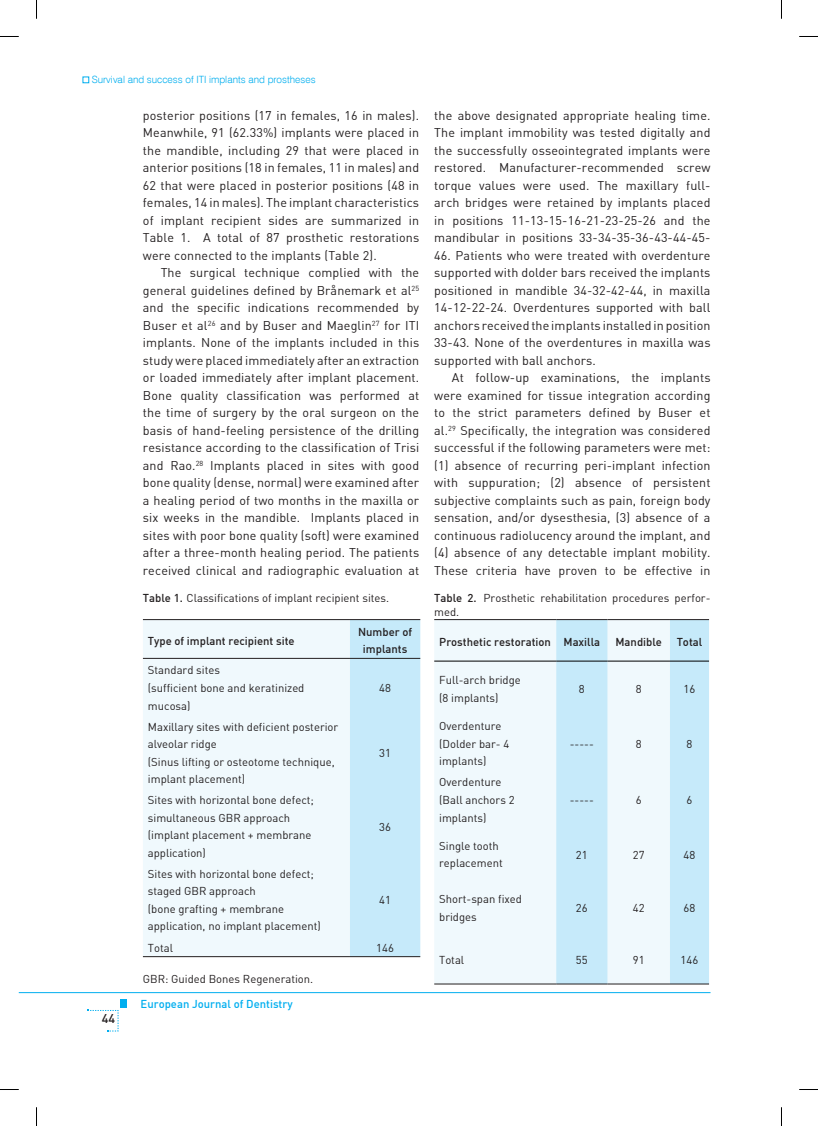
<style>
.page{position:relative;width:818px;height:1126px;background:#fff}
.page>*{position:absolute;margin:0;border:0;box-sizing:border-box;transform-origin:0 0}
.t1{font:12.5px/17.5px "Din B Regular";letter-spacing:.01em;color:#231f20;text-align:justify}
.t2{font:12.5px "Din B Medium";color:#231f20}
.t3{font:11.25px/17.5px "Din B Regular";color:#231f20}
.t4{font:11.25px/17.5px "Din B Medium";color:#231f20;text-align:center}
.t5{font:11.25px "Din B Medium";color:#00aeef}
.t6{font:300 10px "Swiss 721 BT";color:#00aeef}
.s1{font-family:"Din B Medium"}
</style>
<div class="page">
<hr style="left:19px;top:992px;width:691px;height:1px;background:#00aeef">
<div style="left:120px;top:999px;width:7px;height:8px;background:#00aeef"></div>
<svg style="left:88px;top:1009px;width:31px;height:22px"></svg>
<div style="left:143px;top:620px;width:207px;height:336px;background:#f0f9fd"></div>
<div style="left:350px;top:620px;width:70px;height:336px;background:#c6eafa"></div>
<hr style="left:143px;top:658px;width:207px;height:1px;background:#231f20">
<hr style="left:350px;top:658px;width:70px;height:1px;background:#231f20">
<hr style="left:143px;top:619px;width:207px;height:1px;background:#231f20">
<hr style="left:350px;top:619px;width:70px;height:1px;background:#231f20">
<hr style="left:143px;top:956px;width:207px;height:1px;background:#231f20">
<hr style="left:350px;top:956px;width:70px;height:1px;background:#231f20">
<div style="left:434px;top:620px;width:122px;height:363px;background:#f0f9fd"></div>
<svg style="left:556px;top:620px;width:152px;height:363px;fill:#c6eafa"></svg>
<hr style="left:434px;top:660px;width:122px;height:1px;background:#000">
<hr style="left:556px;top:660px;width:51px;height:1px;background:#000">
<hr style="left:607px;top:660px;width:62px;height:1px;background:#000">
<hr style="left:669px;top:660px;width:39px;height:1px;background:#000">
<hr style="left:434px;top:619px;width:122px;height:1px;background:#231f20">
<hr style="left:556px;top:619px;width:51px;height:1px;background:#231f20">
<hr style="left:607px;top:619px;width:62px;height:1px;background:#231f20">
<hr style="left:669px;top:619px;width:39px;height:1px;background:#231f20">
<hr style="left:434px;top:983px;width:122px;height:1px;background:#231f20">
<hr style="left:556px;top:983px;width:51px;height:1px;background:#231f20">
<hr style="left:607px;top:983px;width:62px;height:1px;background:#231f20">
<hr style="left:669px;top:983px;width:39px;height:1px;background:#231f20">
<svg style="left:83px;top:77px;width:6px;height:6px"></svg>
<svg style="left:0;top:36px;width:19px;height:1px"></svg>
<svg style="left:799px;top:36px;width:18px;height:1px"></svg>
<svg style="left:0;top:1089px;width:19px;height:1px"></svg>
<svg style="left:799px;top:1089px;width:18px;height:1px"></svg>
<svg style="left:36px;top:0;width:1px;height:19px"></svg>
<svg style="left:36px;top:1107px;width:1px;height:18px"></svg>
<p class="t6" style="left:92px;top:73px;width:225px">Survival and success of ITI implants and prostheses</p>
<p class="t1" style="left:143px;top:106px;width:278px">posterior positions (17 in females, 16 in males).<br>Meanwhile, 91 (62.33%) implants were placed in the mandible, including 29 that were placed in anterior positions (18 in females, 11 in males) and 62 that were placed in posterior positions (48 in females, 14 in males). The implant characteristics of implant recipient sides are summarized in Table 1. A total of 87 prosthetic restorations were connected to the implants (Table 2).</p>
<p class="t1" style="left:143px;top:264px;width:277px;text-indent:18px">The surgical technique complied with the general guidelines defined by Brånemark et al<sup>25 </sup>and the specific indications recommended by Buser et al<sup>26</sup> and by Buser and Maeglin<sup>27</sup> for ITI implants. None of the implants included in this study were placed immediately after an extraction or loaded immediately after implant placement.<br>Bone quality classification was performed at the time of surgery by the oral surgeon on the basis of hand-feeling persistence of the drilling resistance according to the classification of Trisi and Rao.<sup>28</sup> Implants placed in sites with good bone quality (dense, normal) were examined after a healing period of two months in the maxilla or six weeks in the mandible. Implants placed in sites with poor bone quality (soft) were examined after a three-month healing period. The patients received clinical and radiographic evaluation at</p>
<p class="t1" style="left:434px;top:106px;width:277px">the above designated appropriate healing time.<br>The implant immobility was tested digitally and the successfully osseointegrated implants were restored. Manufacturer-recommended screw torque values were used. The maxillary full&shy;arch bridges were retained by implants placed in positions 11-13-15-16-21-23-25-26 and the mandibular in positions 33-34-35-36-43-44-45-</p>
<p class="t1" style="left:434px;top:246px;width:277px">46. Patients who were treated with overdenture supported with dolder bars received the implants positioned in mandible 34-32-42-44, in maxilla 14-12-22-24. Overdentures supported with ball anchors received the implants installed in position 33-43. None of the overdentures in maxilla was supported with ball anchors.</p>
<p class="t1" style="left:434px;top:369px;width:277px;text-indent:18px">At follow-up examinations, the implants were examined for tissue integration according to the strict parameters defined by Buser et al.<sup>29</sup> Specifically, the integration was considered successful if the following parameters were met: (1) absence of recurring peri-implant infection with suppuration; (2) absence of persistent subjective complaints such as pain, foreign body sensation, and/or dysesthesia, (3) absence of a continuous radiolucency around the implant, and (4) absence of any detectable implant mobility.<br>These criteria have proven to be effective in</p>
<p class="t3" style="left:143px;top:589px;width:247px"><span class="s1">Table 1.</span> Classifications of implant recipient sites.</p>
<p class="t3" style="left:434px;top:591px;width:277px;line-height:13.5px"><span class="s1">Table 2.</span> Prosthetic rehabilitation procedures perfor&shy;med.</p>
<p class="t4" style="left:439px;top:632px;width:162px">Prosthetic restoration Maxilla</p>
<p class="t4" style="left:615px;top:632px;width:48px">Mandible</p>
<p class="t4" style="left:676px;top:632px;width:27px">Total</p>
<p class="t3" style="left:439px;top:671px;width:83px">Full-arch bridge (8 implants)</p>
<p class="t3" style="left:578px;top:680px;width:7px">8</p>
<p class="t3" style="left:635px;top:680px;width:7px">8</p>
<p class="t3" style="left:683px;top:680px;width:13px">16</p>
<p class="t3" style="left:439px;top:717px;width:72px">Overdenture (Dolder bar- 4 implants)</p>
<p class="t4" style="left:148px;top:631px;width:148px">Type of implant recipient site</p>
<p class="t4" style="left:358px;top:622px;width:56px">Number of implants</p>
<p class="t3" style="left:148px;top:661px;width:158px">Standard sites<br>(sufficient bone and keratinized mucosa)</p>
<p class="t3" style="left:379px;top:679px;width:13px">48</p>
<p class="t3" style="left:148px;top:717px;width:192px">Maxillary sites with deficient posterior alveolar ridge<br>(Sinus lifting or osteotome technique, implant placement)</p>
<p class="t3" style="left:569px;top:734px;width:25px">-----</p>
<p class="t3" style="left:635px;top:734px;width:7px">8</p>
<p class="t3" style="left:686px;top:734px;width:7px">8</p>
<p class="t3" style="left:379px;top:743px;width:13px">31</p>
<p class="t3" style="left:439px;top:773px;width:77px">Overdenture (Ball anchors 2 implants)</p>
<p class="t3" style="left:569px;top:790px;width:25px">-----</p>
<p class="t3" style="left:635px;top:790px;width:7px">6</p>
<p class="t3" style="left:686px;top:790px;width:7px">6</p>
<p class="t3" style="left:148px;top:791px;width:167px">Sites with horizontal bone defect; simultaneous GBR approach (implant placement + membrane application)</p>
<p class="t3" style="left:379px;top:817px;width:13px">36</p>
<p class="t3" style="left:439px;top:836px;width:65px">Single tooth replacement</p>
<p class="t3" style="left:575px;top:845px;width:13px">21</p>
<p class="t3" style="left:632px;top:845px;width:13px">27</p>
<p class="t3" style="left:683px;top:845px;width:13px">48</p>
<p class="t3" style="left:439px;top:890px;width:84px">Short-span fixed bridges</p>
<p class="t3" style="left:575px;top:898px;width:13px">26</p>
<p class="t3" style="left:632px;top:898px;width:13px">42</p>
<p class="t3" style="left:683px;top:898px;width:13px">68</p>
<p class="t3" style="left:439px;top:950px;width:27px">Total</p>
<p class="t3" style="left:575px;top:950px;width:13px">55</p>
<p class="t3" style="left:632px;top:950px;width:13px">91</p>
<p class="t3" style="left:680px;top:950px;width:19px">146</p>
<p class="t3" style="left:148px;top:864px;width:174px">Sites with horizontal bone defect; staged GBR approach<br>(bone grafting + membrane application, no implant placement)</p>
<p class="t3" style="left:379px;top:891px;width:13px">41</p>
<p class="t3" style="left:148px;top:938px;width:27px">Total</p>
<p class="t3" style="left:376px;top:938px;width:19px">146</p>
<p class="t3" style="left:143px;top:970px;width:172px">GBR: Guided Bones Regeneration.</p>
<p class="t2" style="left:102px;top:1010px;width:15px">44</p>
<p class="t5" style="left:140px;top:996px;width:153px">European Journal of Dentistry</p>
</div>
